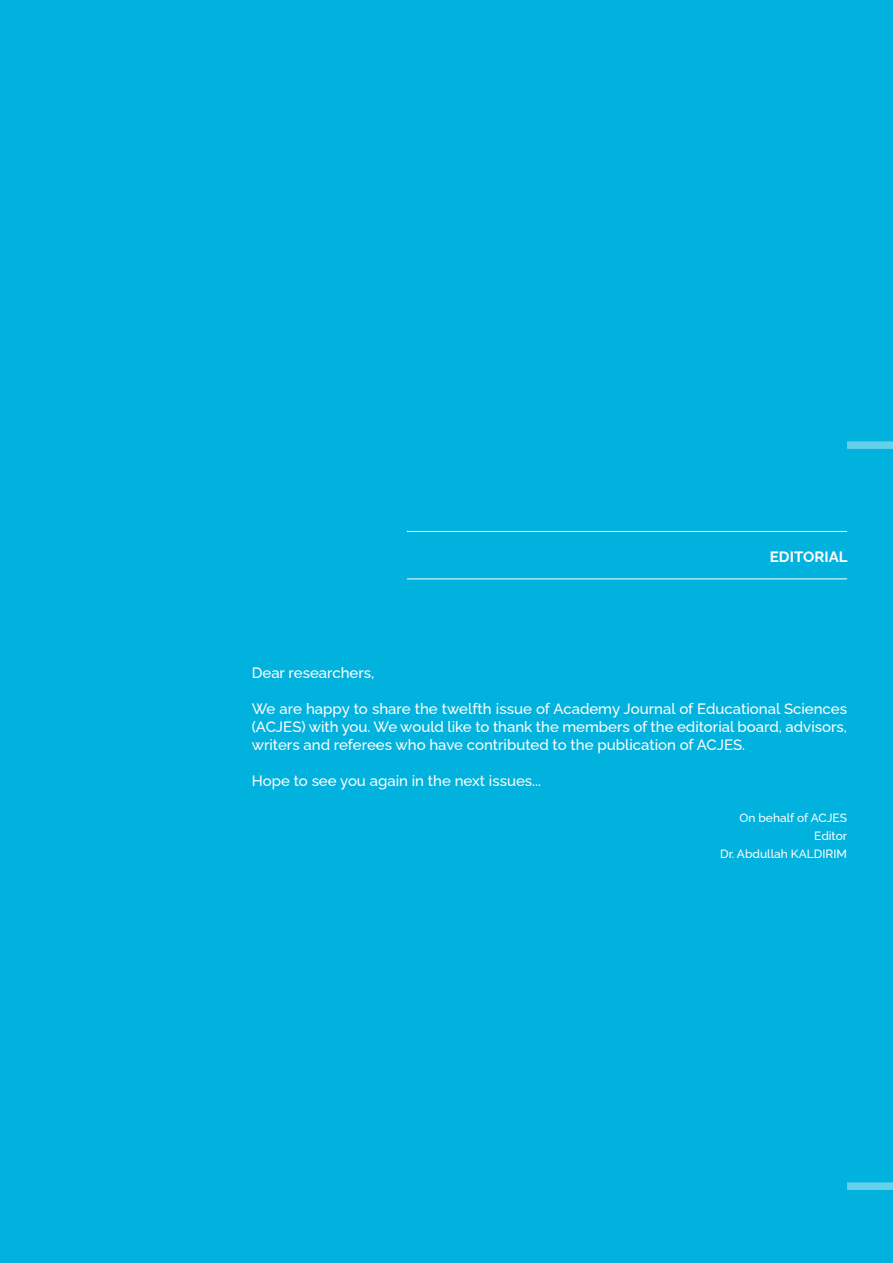
<style>
.page{position:relative;width:893px;height:1263px;background:#00b2dd}
.page>*{position:absolute;margin:0;border:0;box-sizing:border-box;transform-origin:0 0}
.YAZI_İNG__MAKALE_İÇ{font:500 15px/18px "Raleway";color:#fff;text-align:justify}
.YAZI_İNG__MAKALE_İÇ-2{font:700 15px "Raleway";color:#fff}
.YAZI_İNG__MAKALE_İÇ-3{font:500 12px "Raleway";color:#fff}
</style>
<div class="page">
<hr style="left:407px;top:531px;width:440px;height:1px;background:#fff">
<hr style="left:407px;top:578px;width:440px;height:1px;background:#fff">
<div style="left:847px;top:441px;width:46px;height:8px;background:#65d0ea"></div>
<div style="left:847px;top:1182px;width:46px;height:8px;background:#65d0ea"></div>
<p class="YAZI_İNG__MAKALE_İÇ-2" style="left:770px;top:544px;width:79px">EDITORIAL</p>
<p class="YAZI_İNG__MAKALE_İÇ" style="left:252px;top:662px;width:124px">Dear researchers,</p>
<p class="YAZI_İNG__MAKALE_İÇ" style="left:252px;top:698px;width:597px">We are happy to share the twelfth issue of Academy Journal of Educational Sciences (ACJES) with you. We would like to thank the members of the editorial board, advisors, writers and referees who have contributed to the publication of ACJES.</p>
<p class="YAZI_İNG__MAKALE_İÇ" style="left:252px;top:770px;width:291px">Hope to see you again in the next issues...</p>
<p class="YAZI_İNG__MAKALE_İÇ-3" style="left:739px;top:808px;width:109px">On behalf of ACJES</p>
<p class="YAZI_İNG__MAKALE_İÇ-3" style="left:814px;top:826px;width:35px">Editor</p>
<p class="YAZI_İNG__MAKALE_İÇ-3" style="left:720px;top:844px;width:128px">Dr. Abdullah KALDIRIM</p>
</div>
